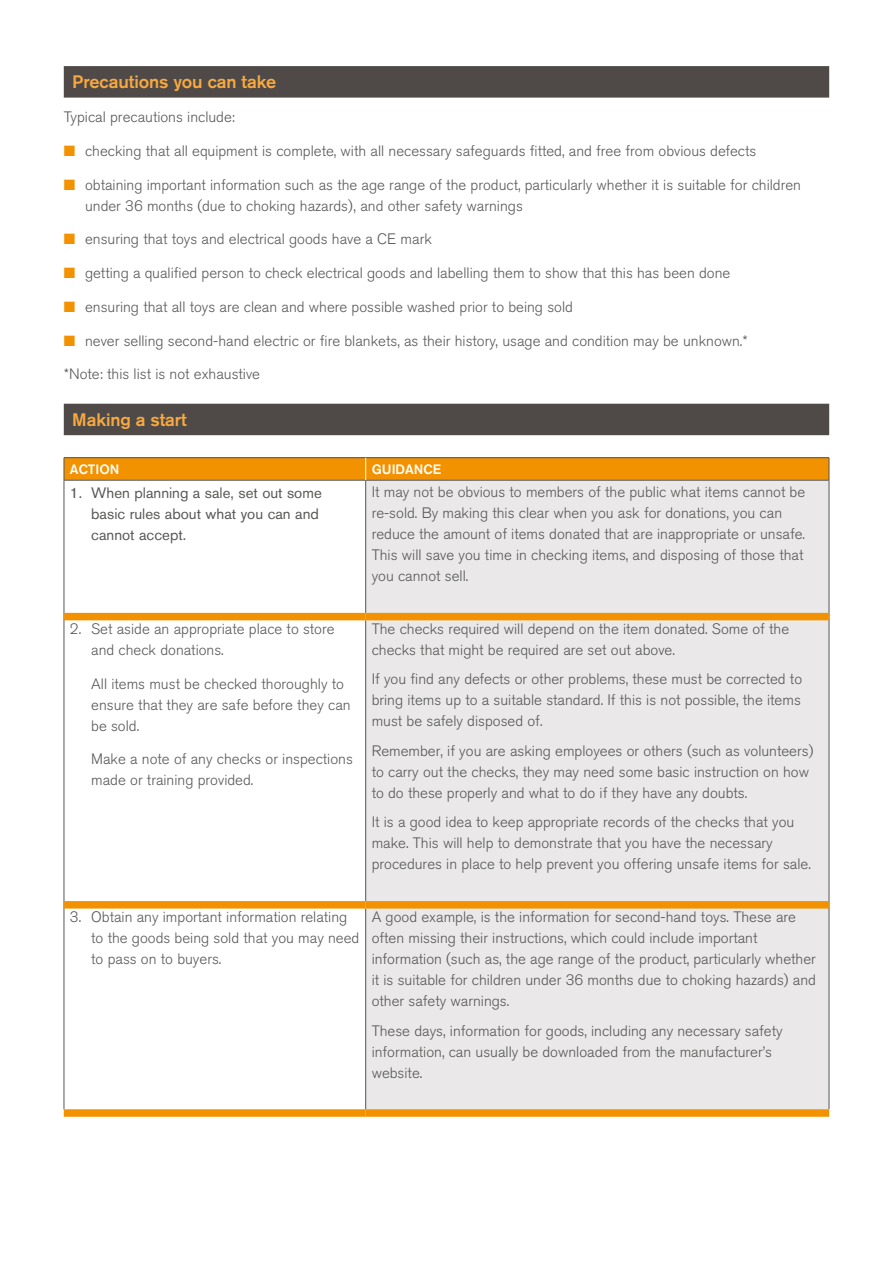
<style>
.page{position:relative;width:893px;height:1263px;background:#fff}
.page>*{position:absolute;margin:0;border:0;box-sizing:border-box;transform-origin:0 0}
.t1{font:500 18px "Akzidenz Grotesk BQ";letter-spacing:-.005em;color:#f7a941}
.t2{font:300 15px/21px "Akzidenz Grotesk BQ";color:#575756}
.t3{font:15px "Akzidenz Grotesk BQ";color:#575756}
.t4{font:500 13.5px "Akzidenz Grotesk BQ";color:#fff}
.s1{color:#f39200}
</style>
<div class="page">
<div style="left:366px;top:480px;width:463px;height:137px;background:#eae8e8"></div>
<div style="left:366px;top:617px;width:463px;height:288px;background:#eae8e8"></div>
<div style="left:366px;top:905px;width:463px;height:208px;background:#eae8e8"></div>
<div style="left:64px;top:404px;width:765px;height:31px;background:#4f4a47"></div>
<div style="left:64px;top:66px;width:765px;height:32px;background:#4f4a47"></div>
<div style="left:64px;top:458px;width:302px;height:22px;background:#f39200"></div>
<div style="left:366px;top:458px;width:463px;height:22px;background:#f39200"></div>
<hr style="left:64px;top:457px;width:302px;height:1px;background:#575756">
<svg style="left:64px;top:458px;width:1px;height:22px"></svg>
<hr style="left:366px;top:457px;width:463px;height:1px;background:#575756">
<svg style="left:829px;top:458px;width:1px;height:22px"></svg>
<hr style="left:64px;top:480px;width:302px;height:1px;background:#575756">
<hr style="left:64px;top:480px;width:1px;height:137px;background:#575756">
<hr style="left:366px;top:480px;width:463px;height:1px;background:#575756">
<hr style="left:365px;top:480px;width:1px;height:133px;background:#575756">
<hr style="left:829px;top:480px;width:1px;height:137px;background:#575756">
<hr style="left:64px;top:617px;width:1px;height:288px;background:#575756">
<hr style="left:365px;top:620px;width:1px;height:281px;background:#575756">
<hr style="left:829px;top:617px;width:1px;height:288px;background:#575756">
<hr style="left:64px;top:905px;width:1px;height:204px;background:#575756">
<hr style="left:365px;top:908px;width:1px;height:201px;background:#575756">
<hr style="left:829px;top:905px;width:1px;height:204px;background:#575756">
<svg style="left:365px;top:458px;width:1px;height:22px"></svg>
<div style="left:64px;top:613px;width:302px;height:7px;background:#f39200"></div>
<div style="left:366px;top:613px;width:463px;height:7px;background:#f39200"></div>
<div style="left:64px;top:901px;width:302px;height:7px;background:#f39200"></div>
<div style="left:366px;top:901px;width:463px;height:7px;background:#f39200"></div>
<div style="left:64px;top:1109px;width:302px;height:8px;background:#f39200"></div>
<div style="left:366px;top:1109px;width:463px;height:8px;background:#f39200"></div>
<p class="t1" style="left:72px;top:71px;width:206px">Precautions you can take</p>
<p class="t2" style="left:64px;top:107px;width:173px">Typical precautions include:</p>
<p class="t2" style="left:64px;top:141px;width:694px"><span class="s1">■</span> checking that all equipment is complete, with all necessary safeguards fitted, and free from obvious defects</p>
<p class="t2" style="left:64px;top:174px;width:739px"><span class="s1">■</span> obtaining important information such as the age range of the product, particularly whether it is suitable for children</p>
<p class="t2" style="left:85px;top:195px;width:439px">under 36 months (due to choking hazards), and other safety warnings</p>
<p class="t2" style="left:64px;top:229px;width:370px"><span class="s1">■</span> ensuring that toys and electrical goods have a CE mark</p>
<p class="t2" style="left:64px;top:263px;width:668px"><span class="s1">■</span> getting a qualified person to check electrical goods and labelling them to show that this has been done</p>
<p class="t2" style="left:64px;top:297px;width:511px"><span class="s1">■</span> ensuring that all toys are clean and where possible washed prior to being sold</p>
<p class="t2" style="left:64px;top:330px;width:685px"><span class="s1">■</span> never selling second-hand electric or fire blankets, as their history, usage and condition may be unknown.*</p>
<p class="t2" style="left:64px;top:364px;width:198px">*Note: this list is not exhaustive</p>
<p class="t1" style="left:72px;top:409px;width:116px">Making a start</p>
<p class="t4" style="left:70px;top:461px;width:51px">ACTION</p>
<p class="t4" style="left:372px;top:461px;width:71px">GUIDANCE</p>
<p class="t3" style="left:70px;top:484px;width:253px">1. When planning a sale, set out some</p>
<p class="t2" style="left:372px;top:482px;width:435px">It may not be obvious to members of the public what items cannot be</p>
<p class="t3" style="left:91px;top:505px;width:229px">basic rules about what you can and</p>
<p class="t2" style="left:372px;top:503px;width:412px">re-sold. By making this clear when you ask for donations, you can</p>
<p class="t3" style="left:91px;top:526px;width:97px">cannot accept.</p>
<p class="t2" style="left:372px;top:524px;width:435px;text-align:justify">reduce the amount of items donated that are inappropriate or unsafe.<br>This will save you time in checking items, and disposing of those that you cannot sell.</p>
<p class="t2" style="left:91px;top:618px;width:245px;text-indent:-21px">2. Set aside an appropriate place to store and check donations.</p>
<p class="t2" style="left:91px;top:673px;width:261px">All items must be checked thoroughly to ensure that they are safe before they can be sold.</p>
<p class="t2" style="left:91px;top:749px;width:263px">Make a note of any checks or inspections made or training provided.</p>
<p class="t2" style="left:372px;top:618px;width:419px">The checks required will depend on the item donated. Some of the checks that might be required are set out above.</p>
<p class="t2" style="left:372px;top:669px;width:432px;text-align:justify">If you find any defects or other problems, these must be corrected to bring items up to a suitable standard. If this is not possible, the items must be safely disposed of.</p>
<p class="t2" style="left:372px;top:740px;width:443px">Remember, if you are asking employees or others (such as volunteers) to carry out the checks, they may need some basic instruction on how to do these properly and what to do if they have any doubts.</p>
<p class="t2" style="left:372px;top:812px;width:441px">It is a good idea to keep appropriate records of the checks that you make. This will help to demonstrate that you have the necessary procedures in place to help prevent you offering unsafe items for sale.</p>
<p class="t2" style="left:91px;top:906px;width:270px;text-indent:-21px">3. Obtain any important information relating to the goods being sold that you may need to pass on to buyers.</p>
<p class="t2" style="left:372px;top:906px;width:446px">A good example, is the information for second-hand toys. These are often missing their instructions, which could include important information (such as, the age range of the product, particularly whether it is suitable for children under 36 months due to choking hazards) and other safety warnings.</p>
<p class="t2" style="left:372px;top:1020px;width:412px">These days, information for goods, including any necessary safety information, can usually be downloaded from the manufacturer’s website.</p>
</div>
